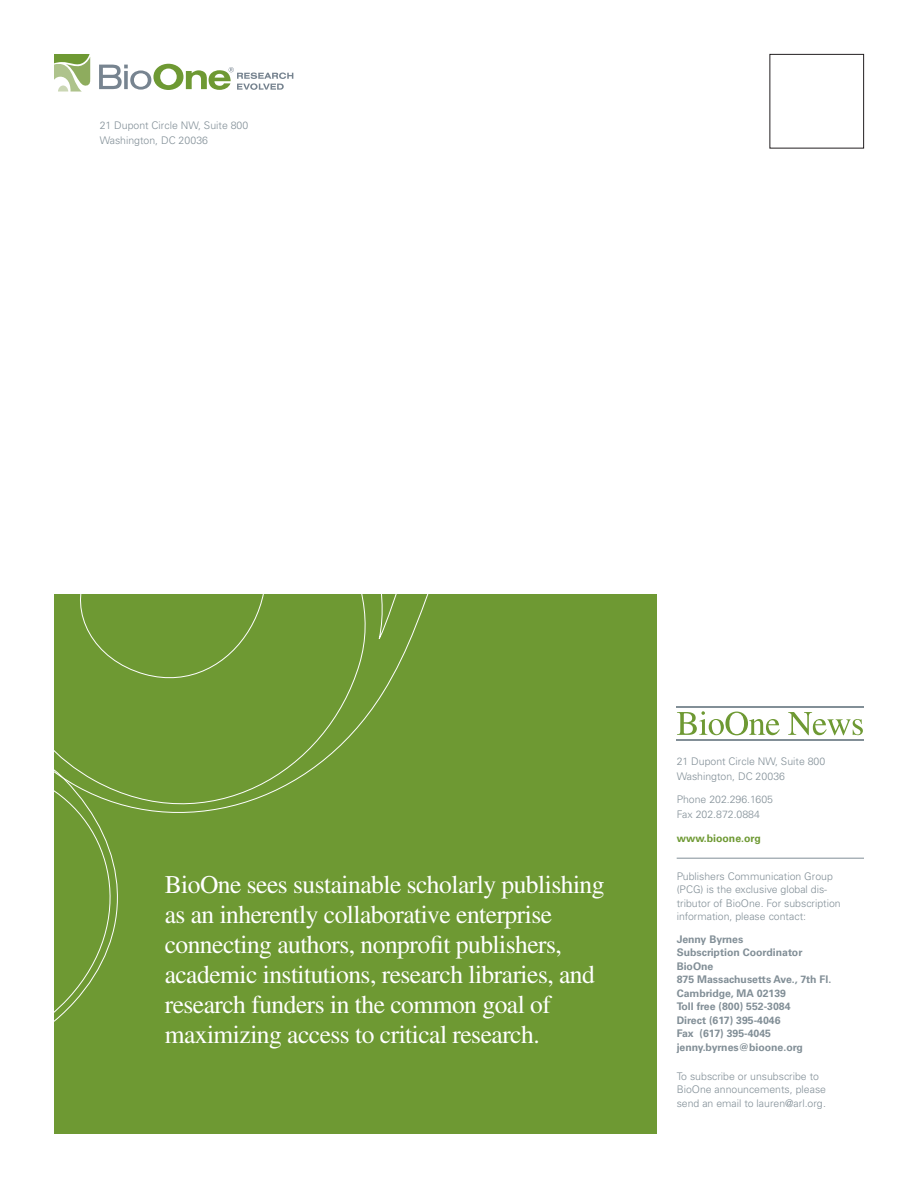
<style>
.page{position:relative;width:918px;height:1188px;background:#fff}
.page>*{position:absolute;margin:0;border:0;box-sizing:border-box;transform-origin:0 0}
.t1{font:25.5px/30px "Times";letter-spacing:-.02em;color:#fff}
.t2{font:300 10.5px/13.5px "Univers";color:#828f97}
.t3{font:700 10.5px/13.5px "Univers";color:#828f97}
.t4{font:700 10.5px "Univers";color:#6e9933}
</style>
<div class="page">
<div style="left:54px;top:594px;width:602px;height:540px;background:#6e9933"></div>
<svg style="left:54px;top:54px;width:37px;height:38px"></svg>
<svg style="left:99px;top:64px;width:194px;height:26px"></svg>
<div style="left:770px;top:54px;width:94px;height:94px;border:1px solid #231f20"></div>
<hr style="left:677px;top:858px;width:187px;height:1px;background:#828f97">
<svg style="left:139px;top:594px;width:290px;height:219px"></svg>
<svg style="left:54px;top:594px;width:85px;height:428px"></svg>
<hr style="left:677px;top:739px;width:187px;height:2px;background:#828f97">
<hr style="left:677px;top:706px;width:187px;height:2px;background:#828f97">
<svg style="left:677px;top:711px;width:103px;height:24px"></svg>
<svg style="left:788px;top:712px;width:75px;height:23px"></svg>
<p class="t2" style="left:100px;top:119px;width:150px;line-height:15px">21 Dupont Circle NW, Suite 800<br>Washington, DC 20036</p>
<p class="t1" style="left:165px;top:871px;width:441px">BioOne sees sustainable scholarly publishing as an inherently collaborative enterprise connecting authors, nonprofit publishers, academic institutions, research libraries, and research funders in the common goal of maximizing access to critical research.</p>
<p class="t2" style="left:677px;top:754px;width:150px;line-height:15px">21 Dupont Circle NW, Suite 800<br>Washington, DC 20036</p>
<p class="t2" style="left:677px;top:793px;width:98px;line-height:15px">Phone 202.296.1605<br>Fax 202.872.0884</p>
<p class="t4" style="left:677px;top:835px;width:86px">www.bioone.org</p>
<p class="t2" style="left:677px;top:870px;width:166px">Publishers Communication Group (PCG) is the exclusive global dis&shy;tributor of BioOne. For subscription information, please contact:</p>
<p class="t3" style="left:677px;top:933px;width:156px">Jenny Byrnes<br>Subscription Coordinator<br>BioOne<br>875 Massachusetts Ave., 7th Fl.<br>Cambridge, MA 02139<br>Toll free (800) 552-3084<br>Direct (617) 395-4046<br>Fax (617) 395-4045 jenny.byrnes@bioone.org</p>
<p class="t2" style="left:677px;top:1070px;width:151px">To subscribe or unsubscribe to<br>BioOne announcements, please send an email to lauren@arl.org.</p>
</div>
